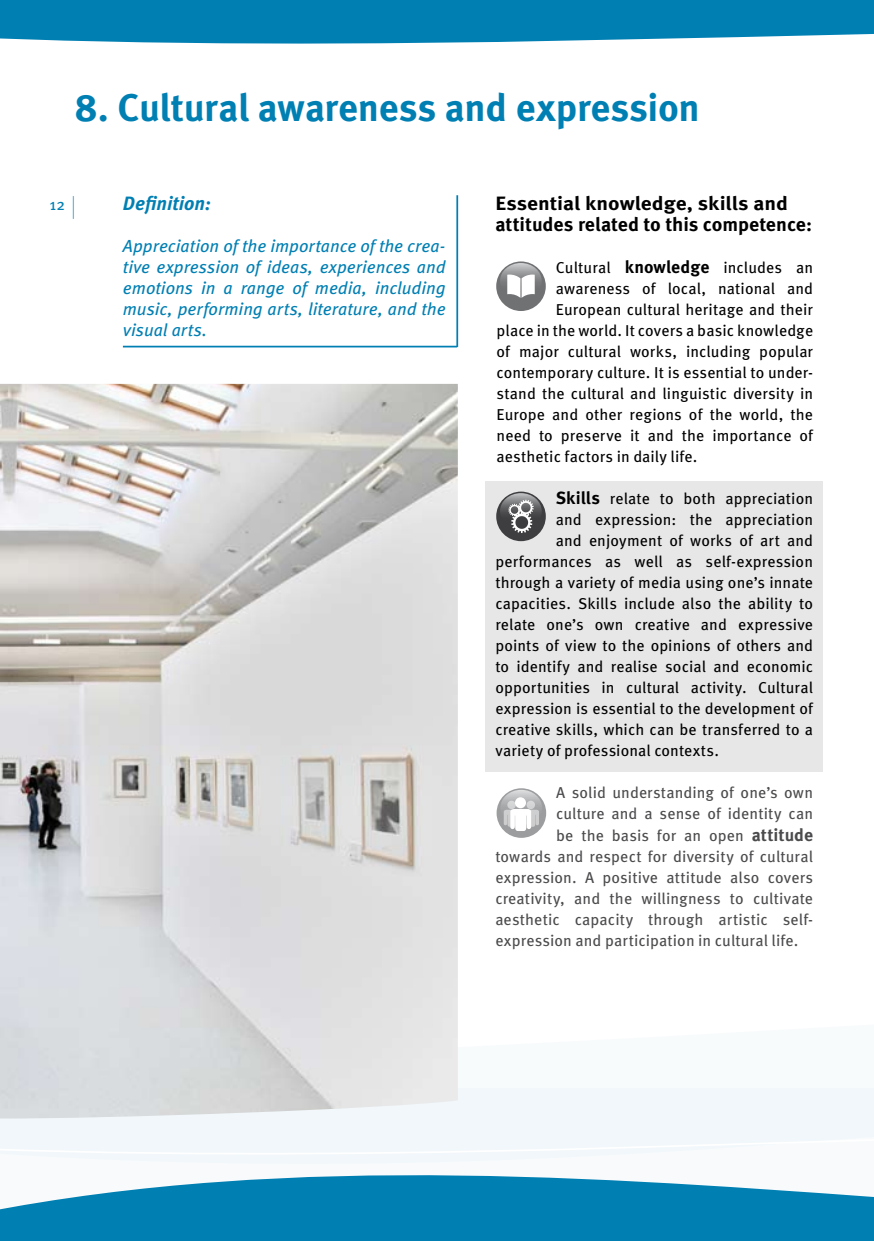
<style>
.page{position:relative;width:874px;height:1241px;background:#fff}
.page>*{position:absolute;margin:0;border:0;box-sizing:border-box;transform-origin:0 0}
.t1{font:700 38.5px "Meta Pro";letter-spacing:-.01em;color:#007fb3}
.t2{font:700 19.25px/21px "Meta Pro";letter-spacing:-.005em;color:#000;scale:1.1 1}
.t3{font:italic 700 19.25px "Meta Pro";color:#007fb3}
.t4{font:italic 17.5px/21px "Meta Pro";color:#007fb3;text-align:justify}
.t5{font:15.75px "Meta Pro";letter-spacing:.005em;color:#000}
.t6{font:15.75px "Meta Pro";letter-spacing:.01em;color:#4b4b4d}
.t7{font:15.75px "Meta Pro";color:#007fb3}
.s1{font-size:23.62px}
.s2{font-weight:700;font-size:17.5px}
</style>
<div class="page">
<svg style="left:0;top:1078px;width:873px;height:162px;fill:#f1f7fa"></svg>
<svg style="left:0;top:0;width:873px;height:44px;background:#1489b8"></svg>
<div style="left:485px;top:481px;width:337px;height:290px;background:#e7e7e8"></div>
<div style="left:496px;top:491px;width:49px;height:50px;background:#3e3e40;border-radius:50%"></div>
<svg style="left:499px;top:493px;width:42px;height:40px"></svg>
<div style="left:496px;top:788px;width:50px;height:49px;background:#9c9d9f;border-radius:50%"></div>
<svg style="left:500px;top:789px;width:42px;height:41px"></svg>
<div style="left:496px;top:261px;width:49px;height:50px;background:#707173;border-radius:50%"></div>
<svg style="left:499px;top:263px;width:42px;height:36px"></svg>
<hr style="left:456px;top:195px;width:2px;height:152px;background:#007fb3">
<hr style="left:123px;top:345px;width:334px;height:2px;background:#007fb3">
<img style="left:0;top:384px;width:457px;height:734px">
<h1 class="t1" style="left:74px;top:83px;width:626px">8. Cultural awareness and expression</h1>
<p class="t7" style="left:50px;top:195px;width:26px">12 <span class="s1">|</span></p>
<p class="t3" style="left:123px;top:191px;width:89px">Definition:</p>
<p class="t4" style="left:123px;top:236px;width:324px">Appreciation of the importance of the crea&shy;tive expression of ideas, experiences and emotions in a range of media, including music, performing arts, literature, and the visual arts.</p>
<p class="t2" style="left:495px;top:193px;width:289px">Essential knowledge, skills and attitudes related to this competence:</p>
<p class="t5" style="left:555px;top:258px;width:259px">Cultural <span class="s2">knowledge</span> includes an</p>
<p class="t5" style="left:555px;top:279px;width:259px">awareness of local, national and</p>
<p class="t5" style="left:555px;top:300px;width:259px">European cultural heritage and their</p>
<p class="t5" style="left:496px;top:321px;width:318px">place in the world. It covers a basic knowledge</p>
<p class="t5" style="left:496px;top:342px;width:318px">of major cultural works, including popular</p>
<p class="t5" style="left:496px;top:363px;width:318px">contemporary culture. It is essential to under-</p>
<p class="t5" style="left:496px;top:384px;width:318px">stand the cultural and linguistic diversity in</p>
<p class="t5" style="left:496px;top:405px;width:318px">Europe and other regions of the world, the</p>
<p class="t5" style="left:496px;top:426px;width:318px">need to preserve it and the importance of</p>
<p class="t5" style="left:496px;top:447px;width:202px">aesthetic factors in daily life.</p>
<p class="t5" style="left:555px;top:489px;width:259px"><span class="s2">Skills</span> relate to both appreciation</p>
<p class="t5" style="left:555px;top:510px;width:259px">and expression: the appreciation</p>
<p class="t5" style="left:555px;top:531px;width:259px">and enjoyment of works of art and</p>
<p class="t5" style="left:495px;top:552px;width:319px">performances as well as self-expression</p>
<p class="t5" style="left:495px;top:573px;width:319px">through a variety of media using one’s innate</p>
<p class="t5" style="left:495px;top:594px;width:319px">capacities. Skills include also the ability to</p>
<p class="t5" style="left:495px;top:615px;width:319px">relate one’s own creative and expressive</p>
<p class="t5" style="left:495px;top:636px;width:319px">points of view to the opinions of others and</p>
<p class="t5" style="left:495px;top:657px;width:319px">to identify and realise social and economic</p>
<p class="t5" style="left:495px;top:678px;width:319px">opportunities in cultural activity. Cultural</p>
<p class="t5" style="left:495px;top:699px;width:319px">expression is essential to the development of</p>
<p class="t5" style="left:495px;top:720px;width:319px">creative skills, which can be transferred to a</p>
<p class="t5" style="left:495px;top:741px;width:225px">variety of professional contexts.</p>
<p class="t6" style="left:556px;top:783px;width:258px">A solid understanding of one’s own</p>
<p class="t6" style="left:556px;top:804px;width:258px">culture and a sense of identity can</p>
<p class="t6" style="left:556px;top:825px;width:258px">be the basis for an open <span class="s2">attitude</span></p>
<p class="t6" style="left:495px;top:846px;width:319px">towards and respect for diversity of cultural</p>
<p class="t6" style="left:495px;top:867px;width:319px">expression. A positive attitude also covers</p>
<p class="t6" style="left:495px;top:888px;width:319px">creativity, and the willingness to cultivate</p>
<p class="t6" style="left:495px;top:909px;width:319px">aesthetic capacity through artistic self-</p>
<p class="t6" style="left:495px;top:930px;width:304px">expression and participation in cultural life.</p>
</div>
